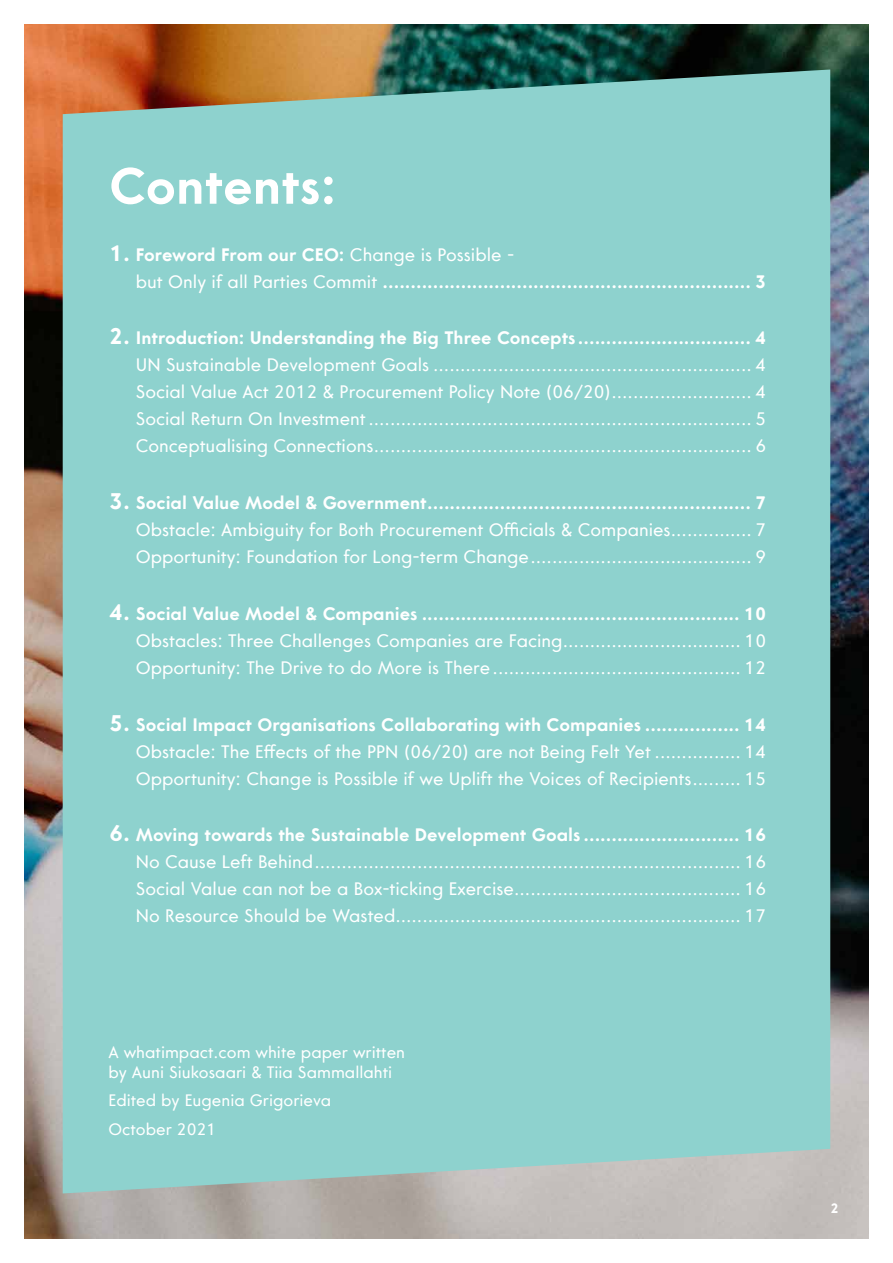
<style>
.page{position:relative;width:893px;height:1263px;background:#fff}
.page>*{position:absolute;margin:0;border:0;box-sizing:border-box;transform-origin:0 0}
.t1{font:700 51px "Core Sans G";color:#fff}
.t2{font:18px/27px "Core Sans G";color:#fff;text-align:justify}
.t3{font:700 18px/27px "Core Sans G";color:#fff}
.t4{font:16.5px/19.8px "Core Sans G";color:#fff}
.t5{font:700 13.5px "Core Sans G";color:#fff}
.s1{font-size:22.5px}
.s2{font-weight:400}
.s3{font-weight:700;font-size:22.5px}
.s4{font-weight:700}
</style>
<div class="page">
<img style="left:25px;top:25px;width:843px;height:1213px">
<div style="left:63px;top:70px;width:767px;height:1123px;background:#8ed2ce"></div>
<h1 class="t1" style="left:109px;top:155px;width:229px">Contents:</h1>
<p class="t3" style="left:136px;top:241px;width:632px;text-indent:-27px"><span class="s1">1.</span> Foreword From our CEO: <span class="s2">Change is Possible -<br>but Only if all Parties Commit</span> .................................................................. 3</p>
<p class="t2" style="left:136px;top:325px;width:632px;text-indent:-27px"><span class="s3">2.</span> <span class="s4">Introduction: Understanding the Big Three Concepts ............................... 4<br></span>UN Sustainable Development Goals ........................................................... 4<br>Social Value Act 2012 &amp; Procurement Policy Note (06/20).......................... 4<br>Social Return On Investment....................................................................... 5<br>Conceptualising Connections...................................................................... 6</p>
<p class="t2" style="left:136px;top:490px;width:632px;text-indent:-27px"><span class="s3">3.</span> <span class="s4">Social Value Model &amp; Government.......................................................... 7<br></span>Obstacle: Ambiguity for Both Procurement Officials &amp; Companies............... 7<br>Opportunity: Foundation for Long-term Change......................................... 9</p>
<p class="t2" style="left:136px;top:600px;width:632px;text-indent:-27px"><span class="s3">4.</span> <span class="s4">Social Value Model &amp; Companies ......................................................... 10<br></span>Obstacles: Three Challenges Companies are Facing................................. 10<br>Opportunity: The Drive to do More is There.............................................. 12</p>
<p class="t2" style="left:136px;top:711px;width:632px;text-indent:-27px"><span class="s3">5.</span> <span class="s4">Social Impact Organisations Collaborating with Companies ................. 14<br></span>Obstacle: The Effects of the PPN (06/20) are not Being Felt Yet ................ 14<br>Opportunity: Change is Possible if we Uplift the Voices of Recipients......... 15</p>
<p class="t2" style="left:136px;top:822px;width:632px;text-indent:-27px"><span class="s3">6.</span> <span class="s4">Moving towards the Sustainable Development Goals ............................ 16<br></span>No Cause Left Behind............................................................................... 16<br>Social Value can not be a Box-ticking Exercise.......................................... 16<br>No Resource Should be Wasted................................................................ 17</p>
<p class="t4" style="left:108px;top:1043px;width:298px">A whatimpact.com white paper written by Auni Siukosaari &amp; Tiia Sammallahti</p>
<p class="t4" style="left:108px;top:1086px;width:224px;line-height:28.3px">Edited by Eugenia Grigorieva<br>October 2021</p>
<p class="t5" style="left:831px;top:1200px;width:10px">2</p>
</div>
